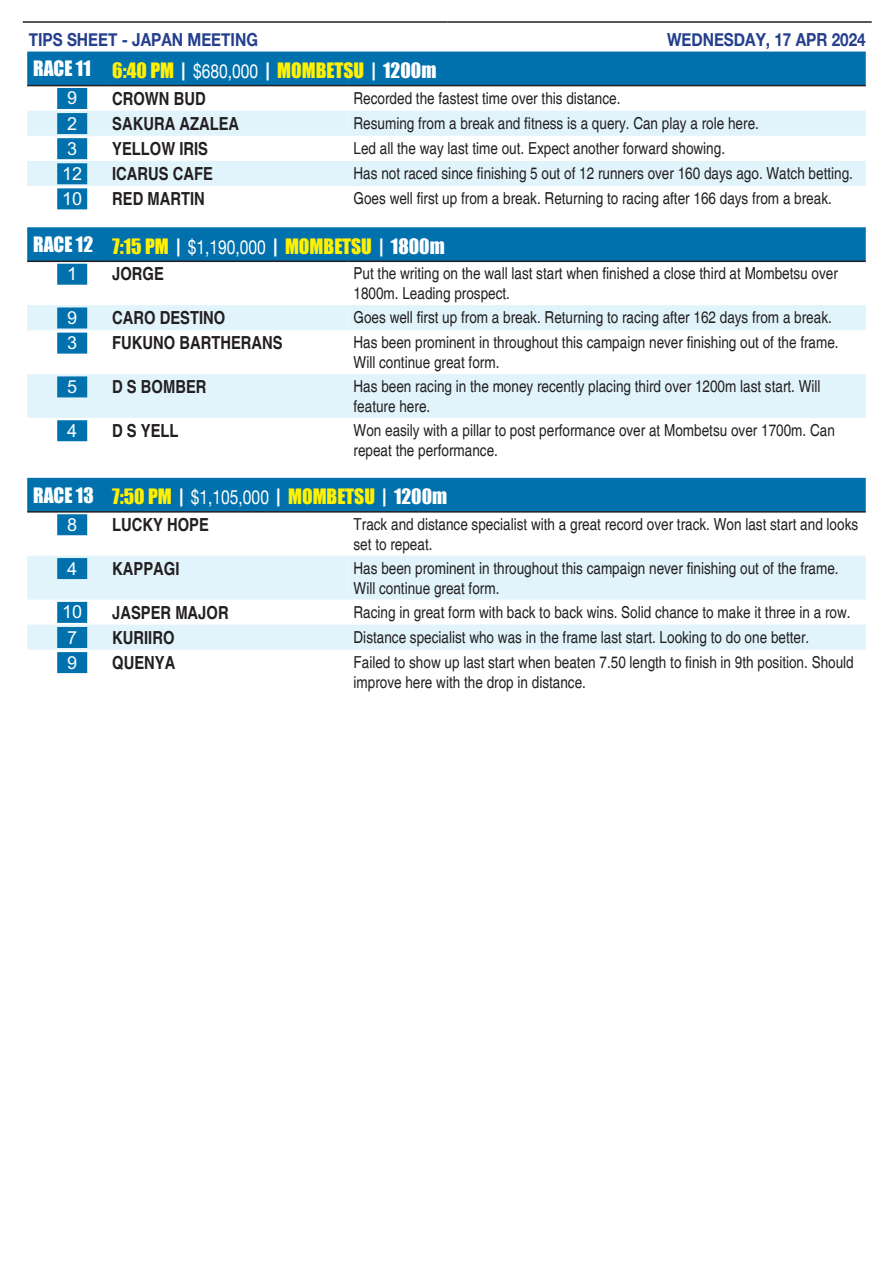
<style>
.page{position:relative;width:893px;height:1263px;background:#fff}
.page>*{position:absolute;margin:0;border:0;box-sizing:border-box;transform-origin:0 0}
.Tips-Analysis-Header{font:19.5px "Impact";color:#fff101}
.Tips-Analysis-Header-2{font:19.5px "Impact";color:#fff}
.t1{font:700 condensed 18px "Helvetica";color:#231f20}
.t2{font:700 18px "Helvetica Neue";color:#253f8e;scale:.85 1}
.Tips-Num{font:700 18px "M Hei HK";color:#fff}
.Tips-Analysis-Body{font:condensed 16.5px/19.8px "Helvetica";color:#231f20}
.s1{color:#fff}
.s2{font-family:"Helvetica Neue";color:#fff}
</style>
<div class="page">
<hr style="left:23px;top:21px;width:424px;height:2px;background:#231f20">
<hr style="left:447px;top:21px;width:425px;height:2px;background:#231f20">
<div style="left:27px;top:52px;width:839px;height:33px;background:#0071ad"></div>
<svg style="left:27px;top:111px;width:839px;height:75px;fill:#e1f4fc"></svg>
<hr style="left:27px;top:85px;width:79px;height:1px;background:#231f20">
<hr style="left:106px;top:85px;width:242px;height:1px;background:#231f20">
<hr style="left:348px;top:85px;width:518px;height:1px;background:#231f20">
<div style="left:57px;top:88px;width:30px;height:21px;background:#0071ad"></div>
<div style="left:57px;top:113px;width:30px;height:21px;background:#0071ad"></div>
<div style="left:57px;top:138px;width:30px;height:21px;background:#0071ad"></div>
<div style="left:57px;top:163px;width:30px;height:21px;background:#0071ad"></div>
<div style="left:57px;top:188px;width:30px;height:21px;background:#0071ad"></div>
<div style="left:27px;top:227px;width:839px;height:34px;background:#0071ad"></div>
<svg style="left:27px;top:305px;width:839px;height:113px;fill:#e1f4fc"></svg>
<hr style="left:27px;top:261px;width:79px;height:1px;background:#231f20">
<hr style="left:106px;top:261px;width:242px;height:1px;background:#231f20">
<hr style="left:348px;top:261px;width:518px;height:1px;background:#231f20">
<div style="left:57px;top:264px;width:30px;height:21px;background:#0071ad"></div>
<div style="left:57px;top:307px;width:30px;height:21px;background:#0071ad"></div>
<div style="left:57px;top:333px;width:30px;height:21px;background:#0071ad"></div>
<div style="left:57px;top:376px;width:30px;height:21px;background:#0071ad"></div>
<div style="left:57px;top:420px;width:30px;height:21px;background:#0071ad"></div>
<div style="left:27px;top:478px;width:839px;height:33px;background:#0071ad"></div>
<svg style="left:27px;top:556px;width:839px;height:94px;fill:#e1f4fc"></svg>
<hr style="left:27px;top:511px;width:79px;height:2px;background:#231f20">
<hr style="left:106px;top:511px;width:242px;height:2px;background:#231f20">
<hr style="left:348px;top:511px;width:518px;height:2px;background:#231f20">
<div style="left:57px;top:514px;width:30px;height:21px;background:#0071ad"></div>
<div style="left:57px;top:558px;width:30px;height:21px;background:#0071ad"></div>
<div style="left:57px;top:602px;width:30px;height:21px;background:#0071ad"></div>
<div style="left:57px;top:627px;width:30px;height:21px;background:#0071ad"></div>
<div style="left:57px;top:652px;width:30px;height:21px;background:#0071ad"></div>
<p class="t2" style="left:29px;top:28px;width:271px">TIPS SHEET - JAPAN MEETING</p>
<p class="t2" style="left:667px;top:28px;width:235px">WEDNESDAY, 17 APR 2024</p>
<p class="Tips-Analysis-Header-2" style="left:33px;top:53px;width:59px">RACE 11</p>
<p class="Tips-Analysis-Header" style="left:112px;top:55px;width:326px">6:40 PM <span class="s1">|</span> <span class="s2">$680,000</span> <span class="s1">|</span> MOMBETSU <span class="s1">| 1200m</span></p>
<p class="Tips-Num" style="left:67px;top:85px;width:12px">9</p>
<p class="t1" style="left:112px;top:87px;width:95px">CROWN BUD</p>
<p class="Tips-Analysis-Body" style="left:354px;top:88px;width:268px">Recorded the fastest time over this distance.</p>
<p class="Tips-Num" style="left:67px;top:110px;width:12px">2</p>
<p class="t1" style="left:112px;top:113px;width:129px">SAKURA AZALEA</p>
<p class="Tips-Analysis-Body" style="left:354px;top:113px;width:407px">Resuming from a break and fitness is a query. Can play a role here.</p>
<p class="Tips-Num" style="left:67px;top:135px;width:12px">3</p>
<p class="t1" style="left:112px;top:138px;width:97px">YELLOW IRIS</p>
<p class="Tips-Analysis-Body" style="left:354px;top:138px;width:373px">Led all the way last time out. Expect another forward showing.</p>
<p class="Tips-Num" style="left:62px;top:160px;width:22px">12</p>
<p class="t1" style="left:112px;top:163px;width:102px">ICARUS CAFE</p>
<p class="Tips-Analysis-Body" style="left:354px;top:163px;width:501px">Has not raced since finishing 5 out of 12 runners over 160 days ago. Watch betting.</p>
<p class="Tips-Num" style="left:62px;top:185px;width:22px">10</p>
<p class="t1" style="left:112px;top:188px;width:94px">RED MARTIN</p>
<p class="Tips-Analysis-Body" style="left:354px;top:188px;width:480px">Goes well first up from a break. Returning to racing after 166 days from a break.</p>
<p class="Tips-Analysis-Header-2" style="left:33px;top:229px;width:61px">RACE 12</p>
<p class="Tips-Analysis-Header" style="left:112px;top:231px;width:334px">7:15 PM <span class="s1">|</span> <span class="s2">$1,190,000</span> <span class="s1">|</span> MOMBETSU <span class="s1">| 1800m</span></p>
<p class="Tips-Num" style="left:67px;top:260px;width:12px">1</p>
<p class="t1" style="left:112px;top:263px;width:53px">JORGE</p>
<p class="Tips-Analysis-Body" style="left:354px;top:264px;width:486px">Put the writing on the wall last start when finished a close third at Mombetsu over<br>1800m. Leading prospect.</p>
<p class="Tips-Num" style="left:67px;top:304px;width:12px">9</p>
<p class="t1" style="left:112px;top:307px;width:115px">CARO DESTINO</p>
<p class="Tips-Analysis-Body" style="left:354px;top:308px;width:480px">Goes well first up from a break. Returning to racing after 162 days from a break.</p>
<p class="Tips-Num" style="left:67px;top:329px;width:12px">3</p>
<p class="t1" style="left:112px;top:332px;width:172px">FUKUNO BARTHERANS</p>
<p class="Tips-Analysis-Body" style="left:354px;top:333px;width:487px">Has been prominent in throughout this campaign never finishing out of the frame.<br>Will continue great form.</p>
<p class="Tips-Num" style="left:67px;top:373px;width:12px">5</p>
<p class="t1" style="left:112px;top:376px;width:96px">D S BOMBER</p>
<p class="Tips-Analysis-Body" style="left:354px;top:376px;width:468px">Has been racing in the money recently placing third over 1200m last start. Will feature here.</p>
<p class="Tips-Num" style="left:67px;top:417px;width:12px">4</p>
<p class="t1" style="left:112px;top:420px;width:68px">D S YELL</p>
<p class="Tips-Analysis-Body" style="left:354px;top:420px;width:483px">Won easily with a pillar to post performance over at Mombetsu over 1700m. Can repeat the performance.</p>
<p class="Tips-Analysis-Header-2" style="left:33px;top:480px;width:62px">RACE 13</p>
<p class="Tips-Analysis-Header" style="left:112px;top:481px;width:336px">7:50 PM <span class="s1">|</span> <span class="s2">$1,105,000</span> <span class="s1">|</span> MOMBETSU <span class="s1">| 1200m</span></p>
<p class="Tips-Num" style="left:67px;top:511px;width:12px">8</p>
<p class="t1" style="left:112px;top:514px;width:98px">LUCKY HOPE</p>
<p class="Tips-Analysis-Body" style="left:354px;top:514px;width:506px">Track and distance specialist with a great record over track. Won last start and looks set to repeat.</p>
<p class="Tips-Num" style="left:67px;top:555px;width:12px">4</p>
<p class="t1" style="left:112px;top:558px;width:69px">KAPPAGI</p>
<p class="Tips-Analysis-Body" style="left:354px;top:558px;width:487px">Has been prominent in throughout this campaign never finishing out of the frame.<br>Will continue great form.</p>
<p class="Tips-Num" style="left:62px;top:599px;width:22px">10</p>
<p class="t1" style="left:112px;top:601px;width:118px">JASPER MAJOR</p>
<p class="Tips-Analysis-Body" style="left:354px;top:602px;width:499px">Racing in great form with back to back wins. Solid chance to make it three in a row.</p>
<p class="Tips-Num" style="left:67px;top:624px;width:12px">7</p>
<p class="t1" style="left:112px;top:626px;width:64px">KURIIRO</p>
<p class="Tips-Analysis-Body" style="left:354px;top:627px;width:457px">Distance specialist who was in the frame last start. Looking to do one better.</p>
<p class="Tips-Num" style="left:67px;top:649px;width:12px">9</p>
<p class="t1" style="left:112px;top:652px;width:65px">QUENYA</p>
<p class="Tips-Analysis-Body" style="left:354px;top:652px;width:502px">Failed to show up last start when beaten 7.50 length to finish in 9th position. Should improve here with the drop in distance.</p>
</div>
